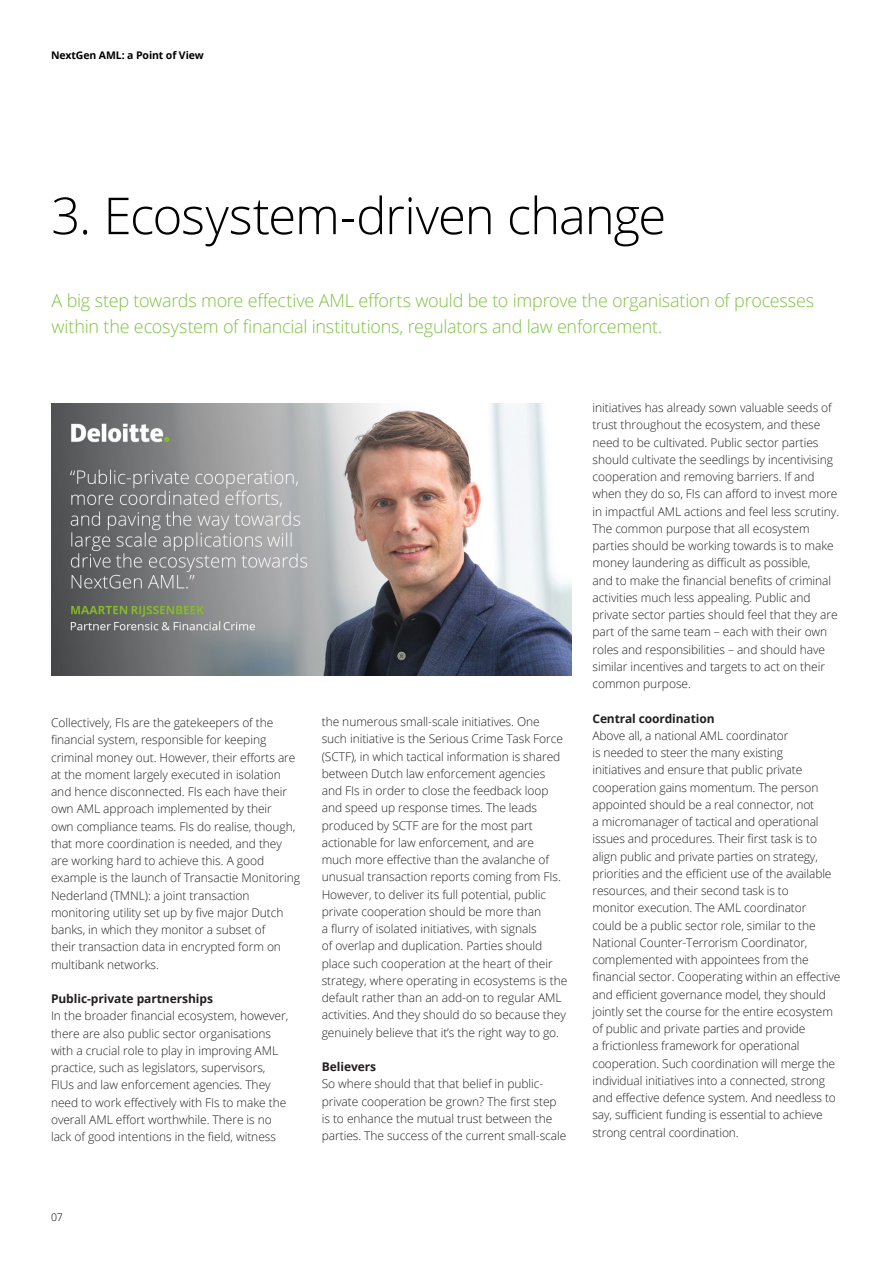
<style>
.page{position:relative;width:893px;height:1263px;background:#fff}
.page>*{position:absolute;margin:0;border:0;box-sizing:border-box;transform-origin:0 0}
.Story_heading_light{font:300 51px "Open Sans";letter-spacing:-.025em;color:#010101}
.Introduction__12_17p{font:300 18px/25.5px "Open Sans";letter-spacing:-.015em;color:#7fc241}
.Body_copy__8_5_12pt{font:300 12px/17.2px "Open Sans";letter-spacing:-.005em;color:#231f20}
.Body_copy__8_5_12pt-2{font:700 12px "Open Sans";letter-spacing:-.005em;color:#231f20}
.t1{font:700 10.5px "Open Sans";letter-spacing:-.01em;color:#010101}
.t2{font:300 10.5px "Open Sans";color:#010101}
</style>
<div class="page">
<img style="left:52px;top:404px;width:519px;height:271px">
<p class="t1" style="left:51px;top:48px;width:154px">NextGen AML: a Point of View</p>
<p class="Story_heading_light" style="left:51px;top:181px;width:616px">3. Ecosystem-driven change</p>
<p class="Introduction__12_17p" style="left:52px;top:287px;width:764px">A big step towards more effective AML efforts would be to improve the organisation of processes within the ecosystem of financial institutions, regulators and law enforcement.</p>
<p class="Body_copy__8_5_12pt" style="left:51px;top:714px;width:250px">Collectively, FIs are the gatekeepers of the financial system, responsible for keeping criminal money out. However, their efforts are at the moment largely executed in isolation and hence disconnected. FIs each have their own AML approach implemented by their<br>own compliance teams. FIs do realise, though, that more coordination is needed, and they are working hard to achieve this. A good example is the launch of Transactie Monitoring Nederland (TMNL): a joint transaction monitoring utility set up by five major Dutch banks, in which they monitor a subset of<br>their transaction data in encrypted form on multibank networks.</p>
<p class="Body_copy__8_5_12pt-2" style="left:51px;top:990px;width:163px">Public-private partnerships</p>
<p class="Body_copy__8_5_12pt" style="left:51px;top:1007px;width:239px">In the broader financial ecosystem, however, there are also public sector organisations with a crucial role to play in improving AML practice, such as legislators, supervisors, FIUs and law enforcement agencies. They need to work effectively with FIs to make the overall AML effort worthwhile. There is no lack of good intentions in the field, witness</p>
<p class="Body_copy__8_5_12pt" style="left:322px;top:713px;width:247px">the numerous small-scale initiatives. One such initiative is the Serious Crime Task Force (SCTF), in which tactical information is shared between Dutch law enforcement agencies and FIs in order to close the feedback loop and speed up response times. The leads produced by SCTF are for the most part actionable for law enforcement, and are<br>much more effective than the avalanche of unusual transaction reports coming from FIs.<br>However, to deliver its full potential, public private cooperation should be more than<br>a flurry of isolated initiatives, with signals<br>of overlap and duplication. Parties should place such cooperation at the heart of their strategy, where operating in ecosystems is the default rather than an add-on to regular AML activities. And they should do so because they genuinely believe that it’s the right way to go.</p>
<p class="Body_copy__8_5_12pt-2" style="left:322px;top:1058px;width:56px">Believers</p>
<p class="Body_copy__8_5_12pt" style="left:322px;top:1075px;width:246px">So where should that that belief in public&shy;private cooperation be grown? The first step is to enhance the mutual trust between the parties. The success of the current small-scale</p>
<p class="Body_copy__8_5_12pt" style="left:592px;top:399px;width:248px">initiatives has already sown valuable seeds of trust throughout the ecosystem, and these need to be cultivated. Public sector parties should cultivate the seedlings by incentivising cooperation and removing barriers. If and when they do so, FIs can afford to invest more in impactful AML actions and feel less scrutiny.<br>The common purpose that all ecosystem parties should be working towards is to make money laundering as difficult as possible,<br>and to make the financial benefits of criminal activities much less appealing. Public and private sector parties should feel that they are part of the same team – each with their own roles and responsibilities – and should have similar incentives and targets to act on their common purpose.</p>
<p class="Body_copy__8_5_12pt-2" style="left:592px;top:710px;width:124px">Central coordination</p>
<p class="Body_copy__8_5_12pt" style="left:592px;top:727px;width:249px">Above all, a national AML coordinator<br>is needed to steer the many existing<br>initiatives and ensure that public private cooperation gains momentum. The person appointed should be a real connector, not<br>a micromanager of tactical and operational issues and procedures. Their first task is to align public and private parties on strategy, priorities and the efficient use of the available resources, and their second task is to<br>monitor execution. The AML coordinator<br>could be a public sector role, similar to the National Counter-Terrorism Coordinator, complemented with appointees from the financial sector. Cooperating within an effective and efficient governance model, they should jointly set the course for the entire ecosystem of public and private parties and provide<br>a frictionless framework for operational cooperation. Such coordination will merge the individual initiatives into a connected, strong and effective defence system. And needless to say, sufficient funding is essential to achieve strong central coordination.</p>
<p class="t2" style="left:51px;top:1210px;width:13px">07</p>
</div>
